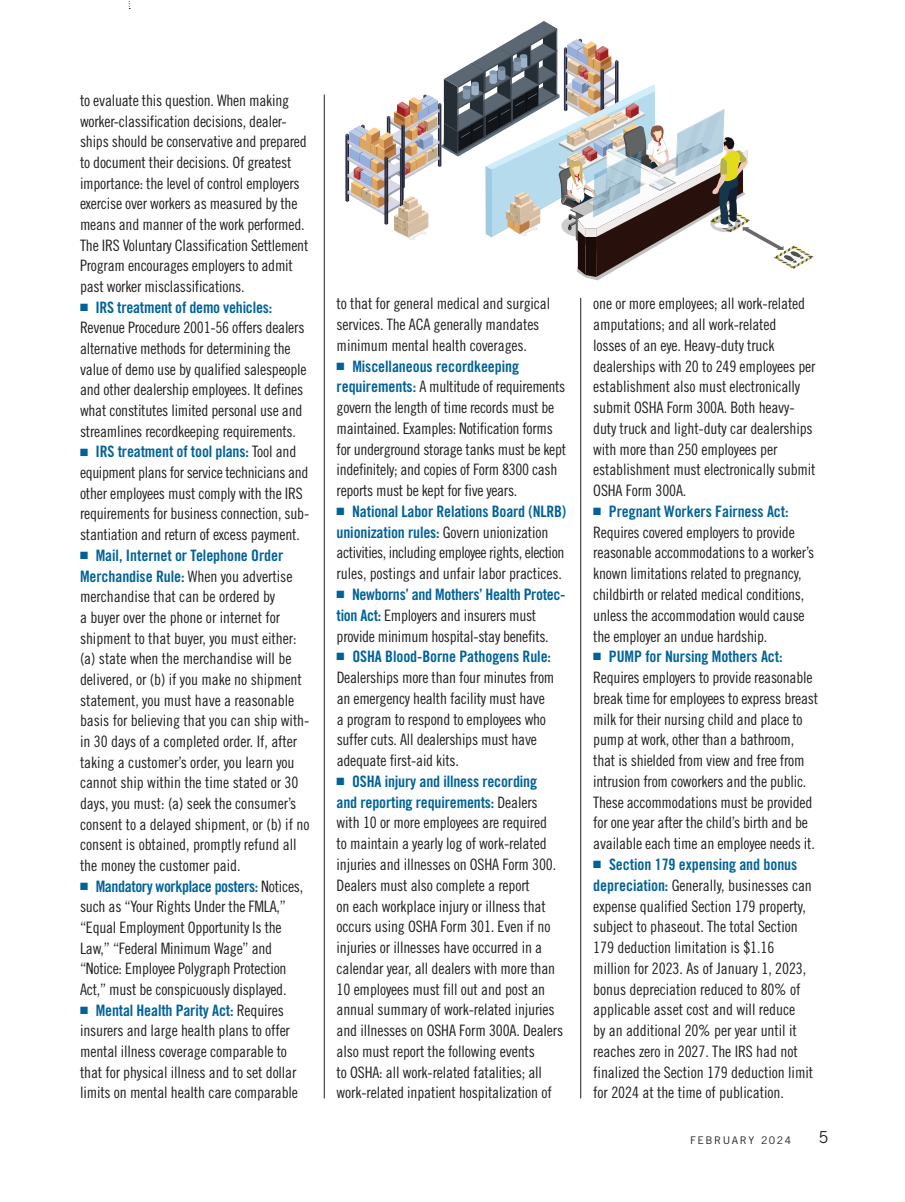
<style>
.page{position:relative;width:905px;height:1202px;background:#fff}
.page>*{position:absolute;margin:0;border:0;box-sizing:border-box;transform-origin:0 0}
.t1{font:16.5px "Trade Gothic LT Std";color:#231f20}
.t2{font:15.75px/20.7px "Trade Gothic LT Std Cn 18";letter-spacing:-.015em;color:#231f20}
.t3{font:15.75px/20.7px "Trade Gothic LT Std Bd Cn 20";letter-spacing:-.01em;color:#016298}
.t4{font:10.5px "Trade Gothic LT Std";letter-spacing:.15em;color:#231f20}
.s1{font-family:"Trade Gothic LT Std Cn 18";color:#231f20}
.s2{font-family:"Trade Gothic LT Std Bd Cn 20";color:#016298}
</style>
<div class="page">
<hr style="left:580px;top:298px;width:1px;height:800px;background:#231f20">
<hr style="left:324px;top:94px;width:1px;height:1004px;background:#231f20">
<svg style="left:345px;top:21px;width:468px;height:259px"></svg>
<p class="t2" style="left:80px;top:90px;width:230px">to evaluate this question. When making worker-classification decisions, dealer&shy;ships should be conservative and prepared to document their decisions. Of greatest importance: the level of control employers exercise over workers as measured by the means and manner of the work performed.<br>The IRS Voluntary Classification Settlement Program encourages employers to admit past worker misclassifications.</p>
<p class="t3" style="left:80px;top:296px;width:194px">■ IRS treatment of demo vehicles:</p>
<p class="t2" style="left:80px;top:317px;width:228px">Revenue Procedure 2001-56 offers dealers alternative methods for determining the value of demo use by qualified salespeople and other dealership employees. It defines what constitutes limited personal use and streamlines recordkeeping requirements.</p>
<p class="t3" style="left:80px;top:441px;width:218px">■ IRS treatment of tool plans: <span class="s1">Tool and</span></p>
<p class="t2" style="left:80px;top:462px;width:231px">equipment plans for service technicians and other employees must comply with the IRS requirements for business connection, sub&shy;stantiation and return of excess payment.</p>
<p class="t3" style="left:80px;top:545px;width:214px">■ Mail, Internet or Telephone Order<br>Merchandise Rule: <span class="s1">When you advertise</span></p>
<p class="t2" style="left:80px;top:586px;width:231px">merchandise that can be ordered by<br>a buyer over the phone or internet for shipment to that buyer, you must either: (a) state when the merchandise will be delivered, or (b) if you make no shipment statement, you must have a reasonable basis for believing that you can ship with&shy;in 30 days of a completed order. If, after taking a customer’s order, you learn you cannot ship within the time stated or 30 days, you must: (a) seek the consumer’s consent to a delayed shipment, or (b) if no consent is obtained, promptly refund all the money the customer paid.</p>
<p class="t3" style="left:80px;top:875px;width:225px">■ Mandatory workplace posters: <span class="s1">Notices,</span></p>
<p class="t2" style="left:80px;top:896px;width:208px">such as “Your Rights Under the FMLA,” “Equal Employment Opportunity Is the Law,” “Federal Minimum Wage” and “Notice: Employee Polygraph Protection Act,” must be conspicuously displayed.</p>
<p class="t3" style="left:80px;top:999px;width:205px">■ Mental Health Parity Act: <span class="s1">Requires</span></p>
<p class="t2" style="left:80px;top:1020px;width:219px">insurers and large health plans to offer mental illness coverage comparable to that for physical illness and to set dollar limits on mental health care comparable</p>
<p class="t2" style="left:336px;top:293px;width:215px">to that for general medical and surgical services. The ACA generally mandates minimum mental health coverages.</p>
<p class="t3" style="left:336px;top:355px;width:184px">■ Miscellaneous recordkeeping</p>
<p class="t2" style="left:336px;top:376px;width:231px"><span class="s2">requirements:</span> A multitude of requirements govern the length of time records must be maintained. Examples: Notification forms for underground storage tanks must be kept indefinitely; and copies of Form 8300 cash reports must be kept for five years.</p>
<p class="t3" style="left:336px;top:501px;width:231px">■ National Labor Relations Board (NLRB) unionization rules: <span class="s1">Govern unionization</span></p>
<p class="t2" style="left:336px;top:542px;width:229px">activities, including employee rights, election rules, postings and unfair labor practices.</p>
<p class="t3" style="left:336px;top:584px;width:230px">■ Newborns’ and Mothers’ Health Protec-</p>
<p class="t2" style="left:336px;top:604px;width:213px"><span class="s2">tion Act:</span> Employers and insurers must provide minimum hospital-stay benefits.</p>
<p class="t3" style="left:336px;top:646px;width:216px">■ OSHA Blood-Borne Pathogens Rule:</p>
<p class="t2" style="left:336px;top:667px;width:219px">Dealerships more than four minutes from an emergency health facility must have a program to respond to employees who suffer cuts. All dealerships must have adequate first-aid kits.</p>
<p class="t3" style="left:336px;top:771px;width:203px">■ OSHA injury and illness recording and reporting requirements: <span class="s1">Dealers</span></p>
<p class="t2" style="left:336px;top:812px;width:228px">with 10 or more employees are required<br>to maintain a yearly log of work-related injuries and illnesses on OSHA Form 300.<br>Dealers must also complete a report<br>on each workplace injury or illness that occurs using OSHA Form 301. Even if no injuries or illnesses have occurred in a calendar year, all dealers with more than 10 employees must fill out and post an annual summary of work-related injuries and illnesses on OSHA Form 300A. Dealers also must report the following events<br>to OSHA: all work-related fatalities; all work-related inpatient hospitalization of</p>
<p class="t2" style="left:593px;top:293px;width:224px">one or more employees; all work-related amputations; and all work-related<br>losses of an eye. Heavy-duty truck dealerships with 20 to 249 employees per establishment also must electronically submit OSHA Form 300A. Both heavy&shy;duty truck and light-duty car dealerships with more than 250 employees per establishment must electronically submit OSHA Form 300A.</p>
<p class="t3" style="left:593px;top:501px;width:197px">■ Pregnant Workers Fairness Act:</p>
<p class="t2" style="left:593px;top:521px;width:222px">Requires covered employers to provide reasonable accommodations to a worker’s known limitations related to pregnancy, childbirth or related medical conditions, unless the accommodation would cause the employer an undue hardship.</p>
<p class="t3" style="left:593px;top:646px;width:191px">■ PUMP for Nursing Mothers Act:</p>
<p class="t2" style="left:593px;top:667px;width:226px">Requires employers to provide reasonable break time for employees to express breast milk for their nursing child and place to pump at work, other than a bathroom, that is shielded from view and free from intrusion from coworkers and the public.<br>These accommodations must be provided for one year after the child’s birth and be available each time an employee needs it.</p>
<p class="t3" style="left:593px;top:854px;width:205px">■ Section 179 expensing and bonus</p>
<p class="t2" style="left:593px;top:874px;width:221px"><span class="s2">depreciation:</span> Generally, businesses can expense qualified Section 179 property, subject to phaseout. The total Section 179 deduction limitation is $1.16 million for 2023. As of January 1, 2023, bonus depreciation reduced to 80% of applicable asset cost and will reduce<br>by an additional 20% per year until it reaches zero in 2027. The IRS had not finalized the Section 179 deduction limit for 2024 at the time of publication.</p>
<p class="t4" style="left:690px;top:1134px;width:103px">FEBRUARY 2024</p>
<p class="t1" style="left:818px;top:1127px;width:12px">5</p>
</div>
